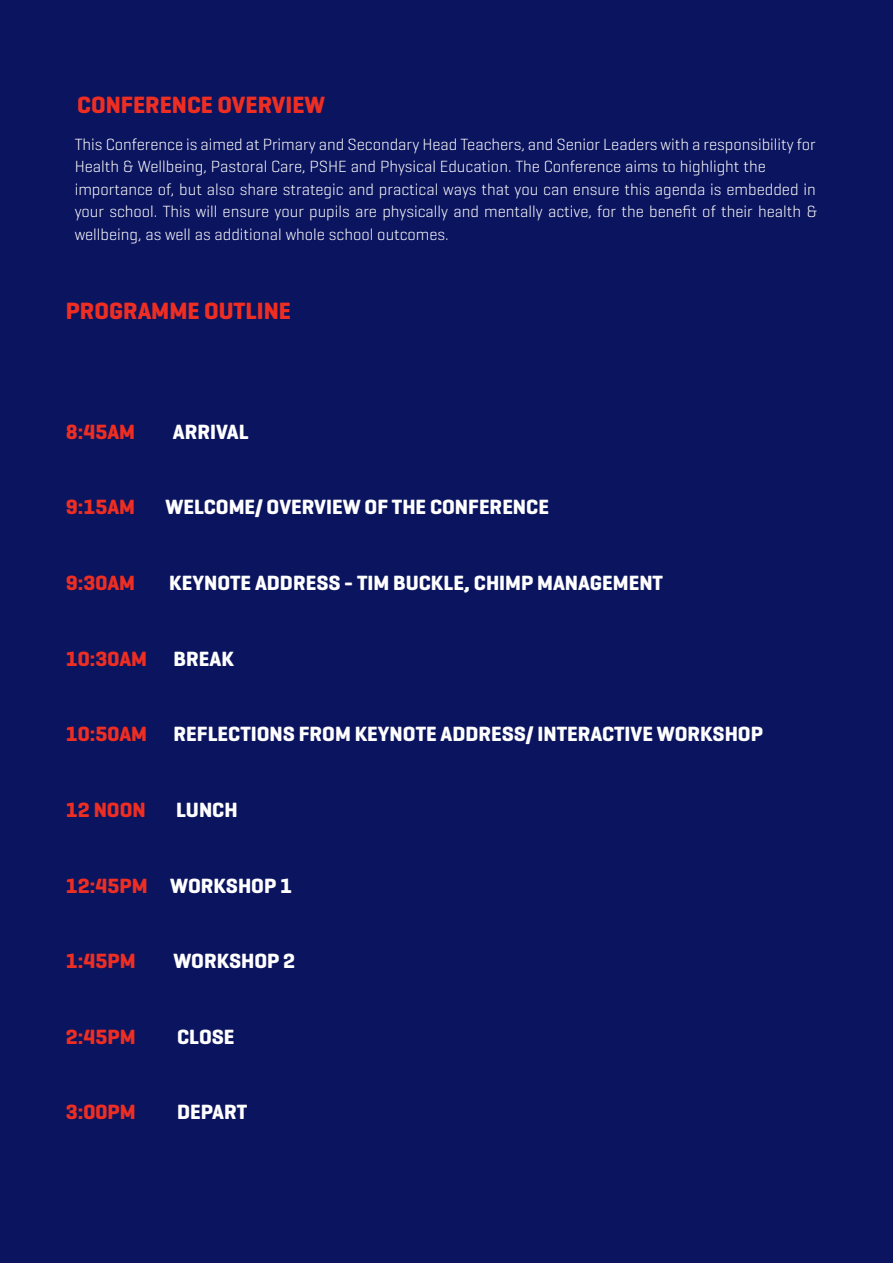
<style>
.page{position:relative;width:893px;height:1263px;background:#0b145e}
.page>*{position:absolute;margin:0;border:0;box-sizing:border-box;transform-origin:0 0}
.t1{font:700 24px "Geogrotesque";color:#ee2e22}
.t2{font:700 21px "Geogrotesque";color:#fff}
.t3{font:700 21px "Geogrotesque";color:#ee2e22}
.t4{font:300 16.5px/22.5px "Geogrotesque";color:#fff}
.s1{color:#ee2e22}
</style>
<div class="page">
<p class="t1" style="left:77px;top:89px;width:249px">CONFERENCE OVERVIEW</p>
<p class="t4" style="left:75px;top:132px;width:743px">This Conference is aimed at Primary and Secondary Head Teachers, and Senior Leaders with a responsibility for<br>Health &amp; Wellbeing, Pastoral Care, PSHE and Physical Education. The Conference aims to highlight the</p>
<p class="t4" style="left:75px;top:177px;width:744px;text-align:justify">importance of, but also share strategic and practical ways that you can ensure this agenda is embedded in your school. This will ensure your pupils are physically and mentally active, for the benefit of their health &amp; wellbeing, as well as additional whole school outcomes.</p>
<p class="t1" style="left:66px;top:296px;width:227px">PROGRAMME OUTLINE</p>
<p class="t3" style="left:66px;top:419px;width:71px">8:45AM</p>
<p class="t2" style="left:173px;top:419px;width:77px">ARRIVAL</p>
<p class="t3" style="left:66px;top:494px;width:71px">9:15AM</p>
<p class="t2" style="left:165px;top:494px;width:385px">WELCOME/ OVERVIEW OF THE CONFERENCE</p>
<p class="t3" style="left:66px;top:570px;width:71px">9:30AM</p>
<p class="t2" style="left:169px;top:570px;width:495px">KEYNOTE ADDRESS - TIM BUCKLE, CHIMP MANAGEMENT</p>
<p class="t3" style="left:66px;top:645px;width:83px">10:30AM</p>
<p class="t2" style="left:174px;top:645px;width:62px">BREAK</p>
<p class="t3" style="left:66px;top:721px;width:83px">10:50AM</p>
<p class="t2" style="left:174px;top:721px;width:591px">REFLECTIONS FROM KEYNOTE ADDRESS/ INTERACTIVE WORKSHOP</p>
<p class="t3" style="left:66px;top:797px;width:81px">12 NOON</p>
<p class="t2" style="left:176px;top:797px;width:63px">LUNCH</p>
<p class="t2" style="left:66px;top:872px;width:228px"><span class="s1">12:45PM</span> WORKSHOP 1</p>
<p class="t3" style="left:66px;top:948px;width:71px">1:45PM</p>
<p class="t2" style="left:173px;top:948px;width:123px">WORKSHOP 2</p>
<p class="t3" style="left:66px;top:1023px;width:71px">2:45PM</p>
<p class="t2" style="left:177px;top:1023px;width:59px">CLOSE</p>
<p class="t3" style="left:66px;top:1099px;width:71px">3:00PM</p>
<p class="t2" style="left:177px;top:1099px;width:71px">DEPART</p>
</div>
